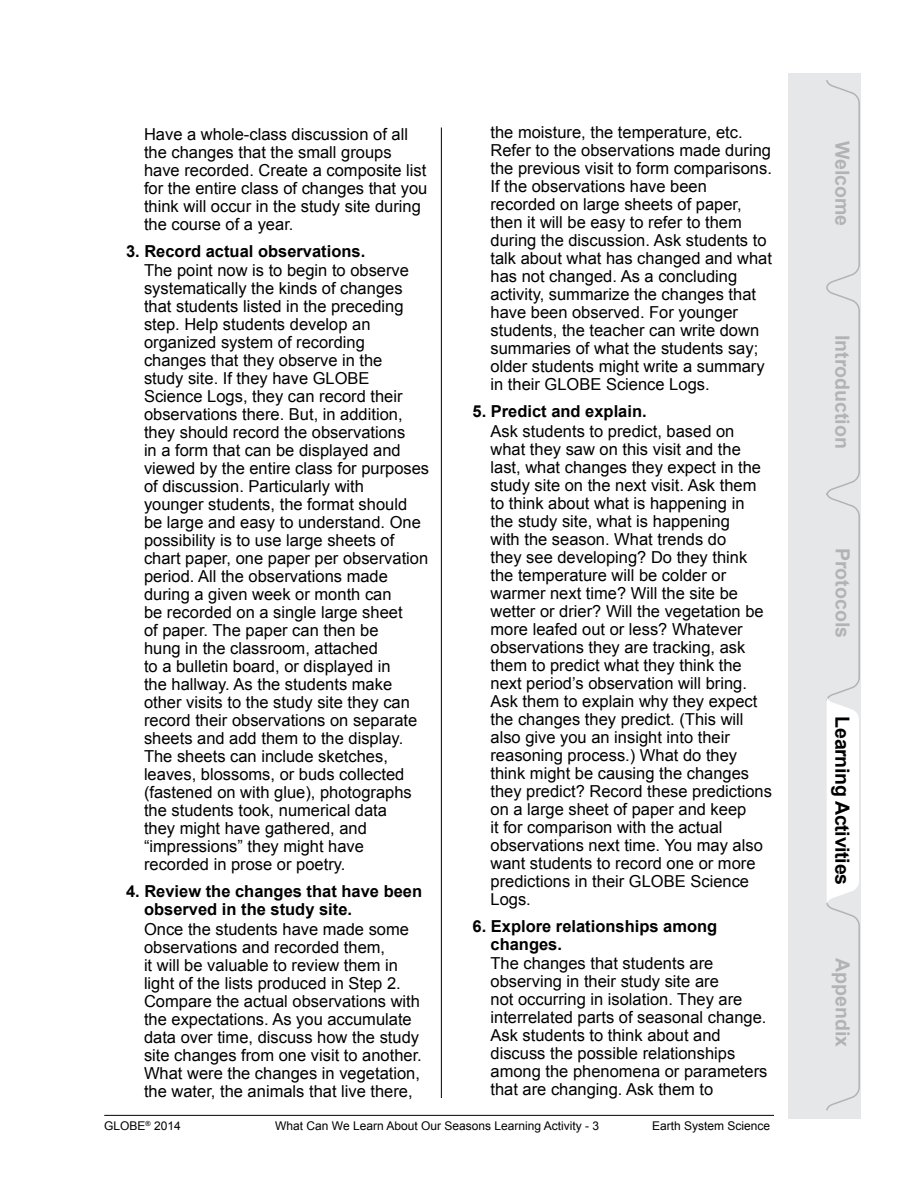
<style>
.page{position:relative;width:918px;height:1188px;background:#fff}
.page>*{position:absolute;margin:0;border:0;box-sizing:border-box;transform-origin:0 0}
.t1{font:700 19.5px "Arial";color:#b1b4b6}
.t2{font:700 19.5px "Arial";letter-spacing:-.015em;color:#000}
.t3{font:16.5px/18px "Arial";color:#000}
.t4{font:700 16.5px/18px "Arial";color:#000}
.t5{font:12px "Arial";color:#000}
</style>
<div class="page">
<hr style="left:441px;top:128px;width:1px;height:970px;background:#000">
<hr style="left:104px;top:1115px;width:670px;height:1px;background:#000">
<div style="left:789px;top:74px;width:72px;height:1045px;background:#e6e7e8"></div>
<svg style="left:826px;top:80px;width:34px;height:1031px"></svg>
<p class="t3" style="left:144px;top:125px;width:285px">Have a whole-class discussion of all the changes that the small groups have recorded. Create a composite list for the entire class of changes that you think will occur in the study site during the course of a year.</p>
<p class="t4" style="left:126px;top:242px;width:241px">3. Record actual observations.</p>
<p class="t3" style="left:144px;top:261px;width:287px">The point now is to begin to observe systematically the kinds of changes that students listed in the preceding step. Help students develop an organized system of recording changes that they observe in the<br>study site. If they have GLOBE Science Logs, they can record their observations there. But, in addition, they should record the observations<br>in a form that can be displayed and viewed by the entire class for purposes of discussion. Particularly with<br>younger students, the format should be large and easy to understand. One possibility is to use large sheets of chart paper, one paper per observation period. All the observations made during a given week or month can<br>be recorded on a single large sheet<br>of paper. The paper can then be<br>hung in the classroom, attached<br>to a bulletin board, or displayed in<br>the hallway. As the students make other visits to the study site they can record their observations on separate sheets and add them to the display.<br>The sheets can include sketches, leaves, blossoms, or buds collected (fastened on with glue), photographs the students took, numerical data<br>they might have gathered, and “impressions” they might have recorded in prose or poetry.</p>
<p class="t4" style="left:144px;top:883px;width:280px;text-indent:-18px">4. Review the changes that have been observed in the study site.</p>
<p class="t3" style="left:144px;top:920px;width:279px">Once the students have made some observations and recorded them,<br>it will be valuable to review them in light of the lists produced in Step 2.<br>Compare the actual observations with the expectations. As you accumulate data over time, discuss how the study site changes from one visit to another.<br>What were the changes in vegetation, the water, the animals that live there,</p>
<p class="t3" style="left:491px;top:123px;width:283px">the moisture, the temperature, etc.<br>Refer to the observations made during the previous visit to form comparisons.<br>If the observations have been recorded on large sheets of paper, then it will be easy to refer to them during the discussion. Ask students to talk about what has changed and what has not changed. As a concluding activity, summarize the changes that have been observed. For younger students, the teacher can write down summaries of what the students say; older students might write a summary in their GLOBE Science Logs.</p>
<p class="t4" style="left:472px;top:403px;width:176px">5. Predict and explain.</p>
<p class="t3" style="left:491px;top:422px;width:283px">Ask students to predict, based on what they saw on this visit and the last, what changes they expect in the study site on the next visit. Ask them to think about what is happening in<br>the study site, what is happening<br>with the season. What trends do<br>they see developing? Do they think the temperature will be colder or warmer next time? Will the site be wetter or drier? Will the vegetation be more leafed out or less? Whatever observations they are tracking, ask them to predict what they think the next period’s observation will bring.<br>Ask them to explain why they expect the changes they predict. (This will also give you an insight into their reasoning process.) What do they think might be causing the changes they predict? Record these predictions on a large sheet of paper and keep<br>it for comparison with the actual observations next time. You may also want students to record one or more predictions in their GLOBE Science Logs.</p>
<p class="t4" style="left:491px;top:917px;width:228px;text-indent:-18px">6. Explore relationships among changes.</p>
<p class="t3" style="left:491px;top:955px;width:278px">The changes that students are observing in their study site are<br>not occurring in isolation. They are interrelated parts of seasonal change.<br>Ask students to think about and discuss the possible relationships among the phenomena or parameters that are changing. Ask them to</p>
<p class="t5" style="left:104px;top:1118px;width:78px">GLOBE<sup>®</sup> 2014</p>
<p class="t5" style="left:275px;top:1118px;width:325px">What Can We Learn About Our Seasons Learning Activity - 3</p>
<p class="t5" style="left:652px;top:1118px;width:120px">Earth System Science</p>
<p class="t1" style="left:856px;top:141px;width:87px;rotate:90deg">Welcome</p>
<p class="t1" style="left:856px;top:335px;width:115px;rotate:90deg">Introduction</p>
<p class="t1" style="left:856px;top:548px;width:92px;rotate:90deg">Protocols</p>
<p class="t2" style="left:855px;top:716px;width:170px;rotate:90deg">Learning Activities</p>
<p class="t1" style="left:856px;top:958px;width:90px;rotate:90deg">Appendix</p>
</div>
